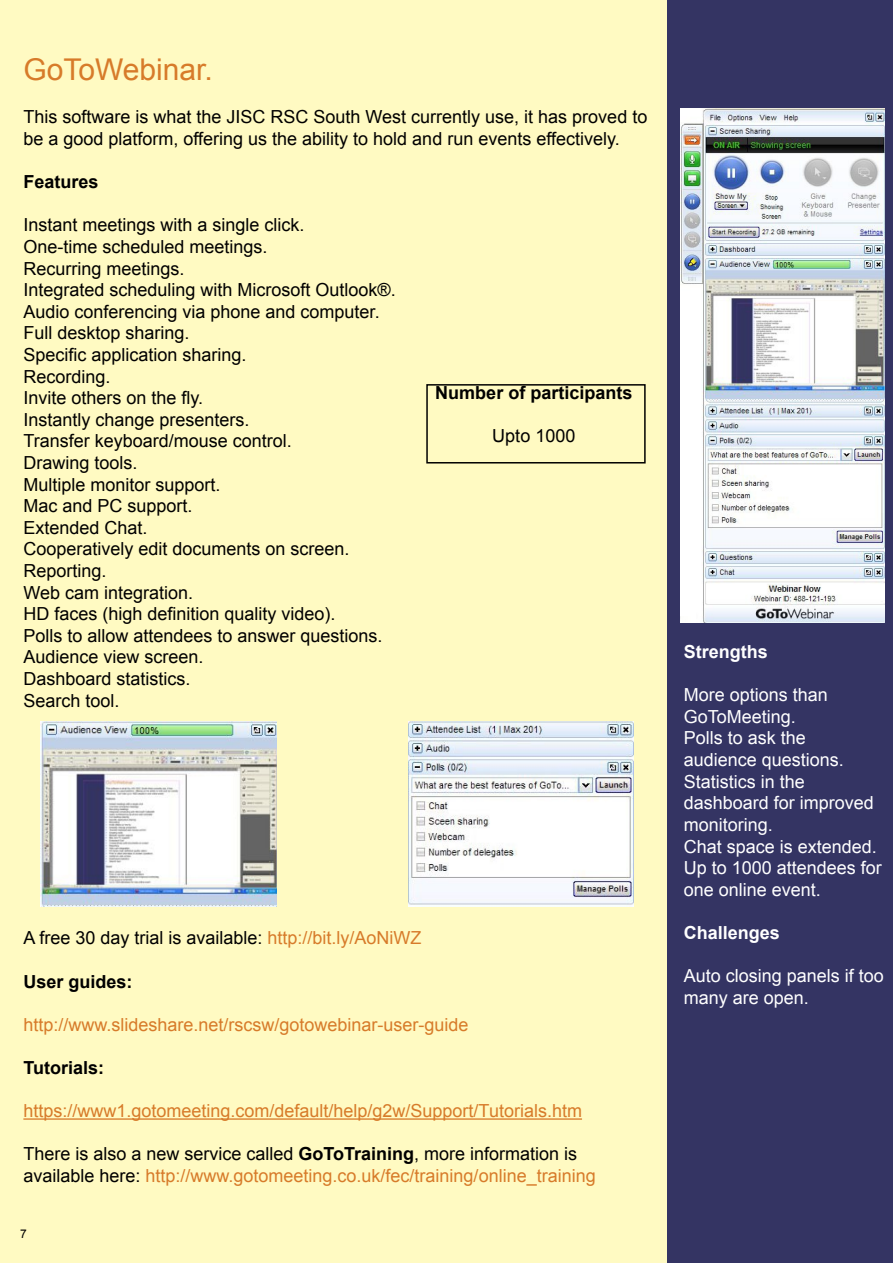
<style>
.page{position:relative;width:893px;height:1263px;background:#fffac2}
.page>*{position:absolute;margin:0;border:0;box-sizing:border-box;transform-origin:0 0}
.t1{font:30px "Arial";color:#d77b2a}
.t2{font:18px/21.6px "Arial";color:#000}
.t3{font:18px/21.6px "Arial";color:#fff}
.t4{font:18px "Arial";color:#d77b2a}
.t5{font:700 18px "Arial";color:#000}
.t6{font:700 18px "Arial";color:#fff}
.t7{font:12px "Arial";color:#000}
.s1{color:#d77b2a}
.s2{font-weight:700}
</style>
<div class="page">
<hr style="left:23px;top:1118px;width:559px;height:2px;background:#d77b2a">
<div style="left:668px;top:0;width:225px;height:1263px;background:#343463"></div>
<img style="left:680px;top:108px;width:205px;height:514px">
<img style="left:40px;top:722px;width:236px;height:184px">
<img style="left:408px;top:722px;width:226px;height:184px">
<div style="left:426px;top:384px;width:220px;height:79px;border:2px solid #000"></div>
<h1 class="t1" style="left:23px;top:50px;width:191px">GoToWebinar.</h1>
<p class="t2" style="left:23px;top:106px;width:625px">This software is what the JISC RSC South West currently use, it has proved to be a good platform, offering us the ability to hold and run events effectively.</p>
<p class="t5" style="left:23px;top:170px;width:77px">Features</p>
<p class="t2" style="left:23px;top:214px;width:374px">Instant meetings with a single click.<br>One-time scheduled meetings.<br>Recurring meetings.<br>Integrated scheduling with Microsoft Outlook®.<br>Audio conferencing via phone and computer.<br>Full desktop sharing.<br>Specific application sharing.<br>Recording.<br>Invite others on the fly.<br>Instantly change presenters.<br>Transfer keyboard/mouse control.<br>Drawing tools.<br>Multiple monitor support.<br>Mac and PC support.<br>Extended Chat.<br>Cooperatively edit documents on screen.<br>Reporting.<br>Web cam integration.<br>HD faces (high definition quality video).<br>Polls to allow attendees to answer questions.<br>Audience view screen.<br>Dashboard statistics.<br>Search tool.</p>
<p class="t5" style="left:435px;top:380px;width:199px">Number of participants</p>
<p class="t2" style="left:492px;top:425px;width:85px">Upto 1000</p>
<p class="t2" style="left:23px;top:927px;width:400px">A free 30 day trial is available: <span class="s1">http://bit.ly/AoNiWZ</span></p>
<p class="t5" style="left:23px;top:969px;width:111px">User guides:</p>
<p class="t4" style="left:23px;top:1013px;width:447px">http://www.slideshare.net/rscsw/gotowebinar-user-guide</p>
<p class="t5" style="left:23px;top:1056px;width:82px">Tutorials:</p>
<p class="t4" style="left:23px;top:1099px;width:560px">https://www1.gotomeeting.com/default/help/g2w/Support/Tutorials.htm</p>
<p class="t2" style="left:23px;top:1143px;width:574px">There is also a new service called <span class="s2">GoToTraining</span>, more information is available here: <span class="s1">http://www.gotomeeting.co.uk/fec/training/online_training</span></p>
<p class="t7" style="left:20px;top:1225px;width:8px">7</p>
<p class="t6" style="left:684px;top:640px;width:86px">Strengths</p>
<p class="t3" style="left:684px;top:684px;width:200px">More options than<br>GoToMeeting.<br>Polls to ask the audience questions.<br>Statistics in the dashboard for improved monitoring.<br>Chat space is extended.<br>Up to 1000 attendees for one online event.</p>
<p class="t6" style="left:684px;top:921px;width:98px">Challenges</p>
<p class="t3" style="left:684px;top:965px;width:201px">Auto closing panels if too many are open.</p>
</div>
